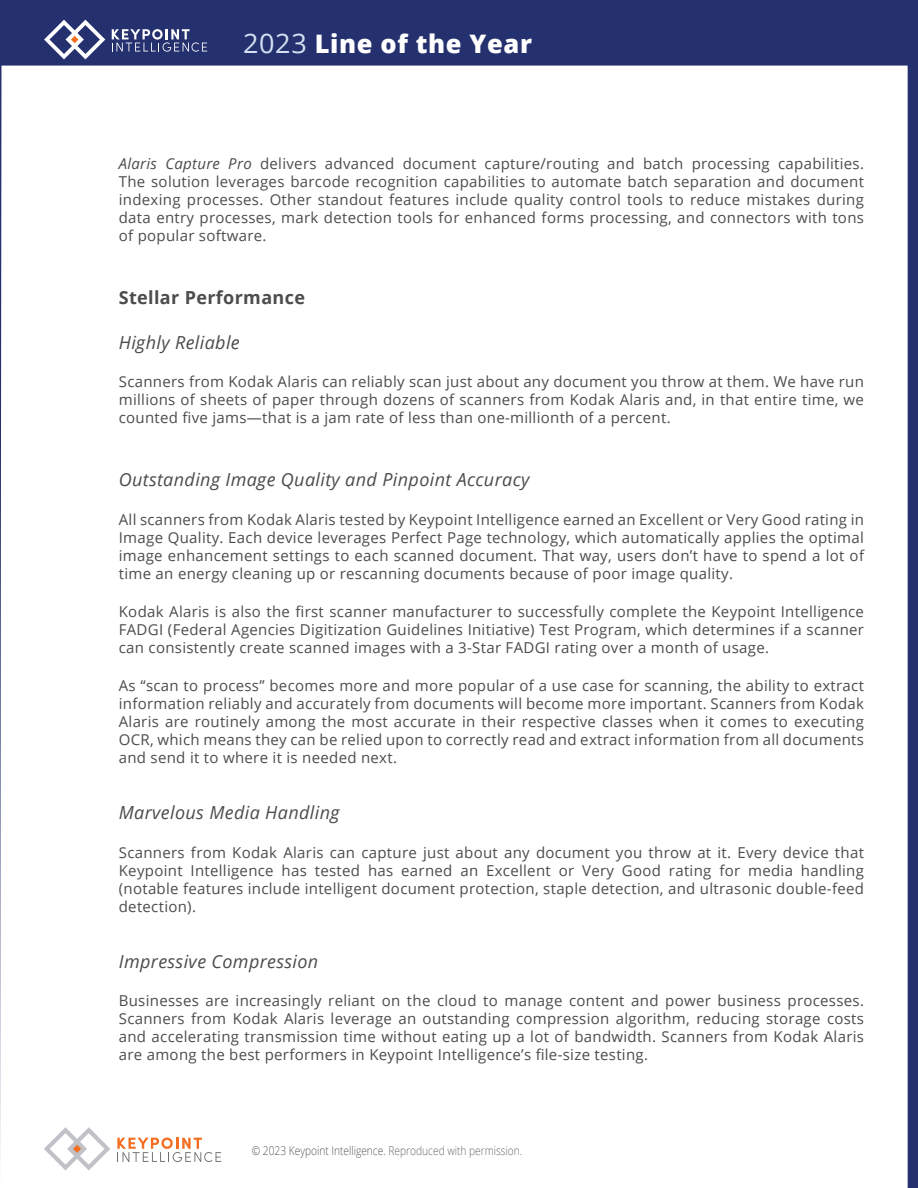
<style>
.page{position:relative;width:918px;height:1188px;background:#25316f}
.page>*{position:absolute;margin:0;border:0;box-sizing:border-box;transform-origin:0 0}
.t1{font:800 25.5px "Open Sans";letter-spacing:.025em;color:#fff}
.SOR_Main_BODY_Text{font:italic 18px "Open Sans";letter-spacing:.02em;color:#4b4c4d}
.SOR_Main_BODY_Text-2{font:700 18px "Open Sans";letter-spacing:.02em;color:#4b4c4d}
.SOR_Main_BODY_Text-3{font:15px/18px "Open Sans";letter-spacing:.02em;color:#4b4c4d;text-align:justify}
.t2{font:300 12px "Open Sans";color:#555659;scale:.85 1}
.s1{font-weight:400;font-size:27px;color:#d4e0f1}
.s2{font-style:italic}
.s3{color:#68676a}
</style>
<div class="page">
<div style="left:0;top:66px;width:908px;height:1122px;background:#fff"></div>
<svg style="left:44px;top:20px;width:61px;height:39px"></svg>
<svg style="left:112px;top:29px;width:95px;height:23px"></svg>
<svg style="left:44px;top:1127px;width:66px;height:44px;background:#ecebec"></svg>
<svg style="left:117px;top:1138px;width:104px;height:24px;background:#efdace"></svg>
<h1 class="t1" style="left:243px;top:24px;width:291px"><span class="s1">2023</span> Line of the Year</h1>
<p class="SOR_Main_BODY_Text-3" style="left:119px;top:154px;width:747px"><span class="s2">Alaris Capture Pro</span> delivers advanced document capture/routing and batch processing capabilities.<br>The solution leverages barcode recognition capabilities to automate batch separation and document indexing processes. Other standout features include quality control tools to reduce mistakes during data entry processes, mark detection tools for enhanced forms processing, and connectors with tons of popular software.</p>
<p class="SOR_Main_BODY_Text-2" style="left:119px;top:285px;width:188px">Stellar Performance</p>
<p class="SOR_Main_BODY_Text" style="left:119px;top:330px;width:123px">Highly Reliable</p>
<p class="SOR_Main_BODY_Text-3" style="left:119px;top:373px;width:747px">Scanners from Kodak Alaris can reliably scan just about any document you throw at them. We have run millions of sheets of paper through dozens of scanners from Kodak Alaris and, in that entire time, we counted five jams—that is a jam rate of less than one-millionth of a percent.</p>
<p class="SOR_Main_BODY_Text" style="left:119px;top:468px;width:412px">Outstanding Image Quality and Pinpoint Accuracy</p>
<p class="SOR_Main_BODY_Text-3" style="left:119px;top:510px;width:747px">All scanners from Kodak Alaris tested by Keypoint Intelligence earned an Excellent or Very Good rating in Image Quality. Each device leverages Perfect Page technology, which automatically applies the optimal image enhancement settings to each scanned document. That way, users don’t have to spend a lot of time an energy cleaning up or rescanning documents because of poor image quality.</p>
<p class="SOR_Main_BODY_Text-3" style="left:119px;top:602px;width:747px">Kodak Alaris is also the first scanner manufacturer to successfully complete the Keypoint Intelligence FADGI (Federal Agencies Digitization Guidelines Initiative) Test Program, which determines if a scanner can consistently create scanned images with a 3-Star FADGI rating over a month of usage.</p>
<p class="SOR_Main_BODY_Text-3" style="left:119px;top:676px;width:747px">As “scan to process” becomes more and more popular of a use case for scanning, the ability to extract information reliably and accurately from documents will become more important. Scanners from Kodak Alaris are routinely among the most accurate in their respective classes when it comes to executing OCR, which means they can be relied upon to correctly read and extract information from all documents and send it to where it is needed next.</p>
<p class="SOR_Main_BODY_Text" style="left:119px;top:801px;width:222px">Marvelous Media Handling</p>
<p class="SOR_Main_BODY_Text-3" style="left:119px;top:843px;width:747px">Scanners from Kodak Alaris can capture just about any document you throw at it. Every device that Keypoint Intelligence has tested has earned an Excellent or Very Good rating for media handling (notable features include intelligent document protection, staple detection, and ultrasonic double-feed detection).</p>
<p class="SOR_Main_BODY_Text" style="left:119px;top:949px;width:201px">Impressive Compression</p>
<p class="SOR_Main_BODY_Text-3" style="left:119px;top:991px;width:747px">Businesses are increasingly reliant on the cloud to manage content and power business processes.<br>Scanners from Kodak Alaris leverage an outstanding compression algorithm, reducing storage costs and accelerating transmission time without eating up a lot of bandwidth. Scanners from Kodak Alaris are among the best performers in Keypoint Intelligence’s file-size testing.</p>
<p class="t2" style="left:252px;top:1143px;width:320px">© 2023 Keypoint Intelligence. <span class="s3">Reproduced with permission.</span></p>
</div>
